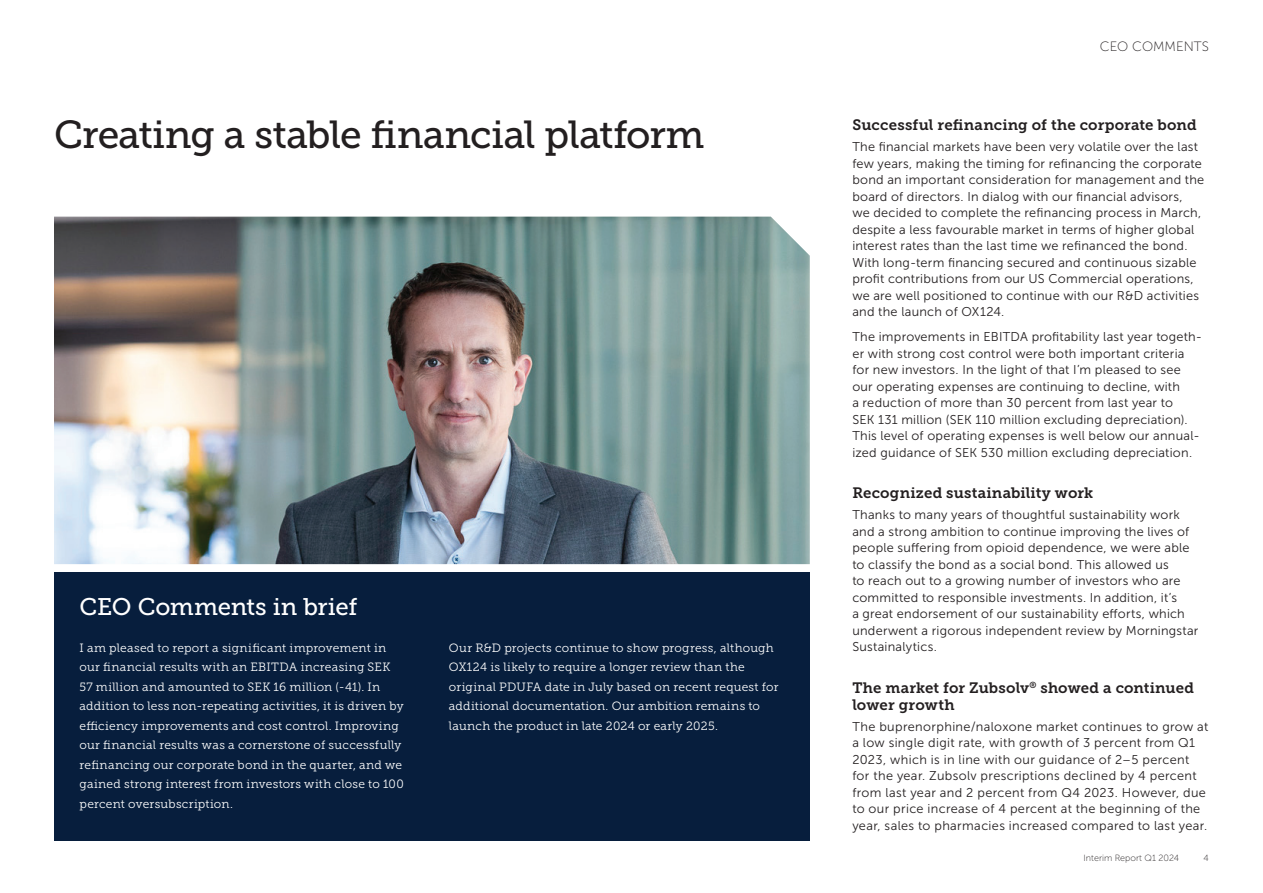
<style>
.page{position:relative;width:1263px;height:893px;background:#fff}
.page>*{position:absolute;margin:0;border:0;box-sizing:border-box;transform-origin:0 0}
.t1{font:39px "Museo Slab 500";letter-spacing:-.025em;color:#231f20}
.t2{font:24px "Museo Slab 500";letter-spacing:-.01em;color:#fff}
.t3{font:15px/16.5px "Museo Slab 700";letter-spacing:.01em;color:#231f20}
.t4{font:13.5px "Museo Sans 100";color:#231f20}
.t5{font:12.75px/16.5px "Museo Sans 300";letter-spacing:.02em;color:#231f20}
.t6{font:12px/19.5px "Museo Slab 300";letter-spacing:.02em;color:#fff}
.t7{font:9px "Museo Sans 100";color:#231f20}
</style>
<div class="page">
<img style="left:54px;top:217px;width:756px;height:347px">
<div style="left:54px;top:572px;width:756px;height:268px;background:#071e3d"></div>
<h1 class="t1" style="left:54px;top:113px;width:652px">Creating a stable financial platform</h1>
<h2 class="t2" style="left:80px;top:594px;width:280px">CEO Comments in brief</h2>
<p class="t6" style="left:80px;top:638px;width:326px">I am pleased to report a significant improvement in our financial results with an EBITDA increasing SEK 57 million and amounted to SEK 16 million (-41). In addition to less non-repeating activities, it is driven by efficiency improvements and cost control. Improving our financial results was a cornerstone of successfully refinancing our corporate bond in the quarter, and we gained strong interest from investors with close to 100 percent oversubscription.</p>
<p class="t6" style="left:449px;top:638px;width:331px">Our R&amp;D projects continue to show progress, although OX124 is likely to require a longer review than the original PDUFA date in July based on recent request for additional documentation. Our ambition remains to launch the product in late 2024 or early 2025.</p>
<p class="t4" style="left:1100px;top:39px;width:111px">CEO COMMENTS</p>
<p class="t3" style="left:852px;top:117px;width:346px">Successful refinancing of the corporate bond</p>
<p class="t5" style="left:852px;top:139px;width:353px">The financial markets have been very volatile over the last few years, making the timing for refinancing the corporate bond an important consideration for management and the board of directors. In dialog with our financial advisors,<br>we decided to complete the refinancing process in March, despite a less favourable market in terms of higher global interest rates than the last time we refinanced the bond.<br>With long-term financing secured and continuous sizable profit contributions from our US Commercial operations, we are well positioned to continue with our R&amp;D activities and the launch of OX124.</p>
<p class="t5" style="left:852px;top:329px;width:351px">The improvements in EBITDA profitability last year togeth&shy;er with strong cost control were both important criteria for new investors. In the light of that I’m pleased to see our operating expenses are continuing to decline, with<br>a reduction of more than 30 percent from last year to<br>SEK 131 million (SEK 110 million excluding depreciation).<br>This level of operating expenses is well below our annual&shy;ized guidance of SEK 530 million excluding depreciation.</p>
<p class="t3" style="left:852px;top:485px;width:242px">Recognized sustainability work</p>
<p class="t5" style="left:852px;top:507px;width:348px">Thanks to many years of thoughtful sustainability work and a strong ambition to continue improving the lives of people suffering from opioid dependence, we were able to classify the bond as a social bond. This allowed us<br>to reach out to a growing number of investors who are committed to responsible investments. In addition, it’s<br>a great endorsement of our sustainability efforts, which underwent a rigorous independent review by Morningstar Sustainalytics.</p>
<p class="t3" style="left:852px;top:680px;width:343px">The market for Zubsolv<sup>®</sup> showed a continued lower growth</p>
<p class="t5" style="left:852px;top:718px;width:357px">The buprenorphine/naloxone market continues to grow at a low single digit rate, with growth of 3 percent from Q1<br>2023, which is in line with our guidance of 2–5 percent for the year. Zubsolv prescriptions declined by 4 percent from last year and 2 percent from Q4 2023. However, due to our price increase of 4 percent at the beginning of the year, sales to pharmacies increased compared to last year.</p>
<p class="t7" style="left:1083px;top:853px;width:97px">Interim Report Q1 2024</p>
<p class="t7" style="left:1203px;top:853px;width:7px">4</p>
</div>
